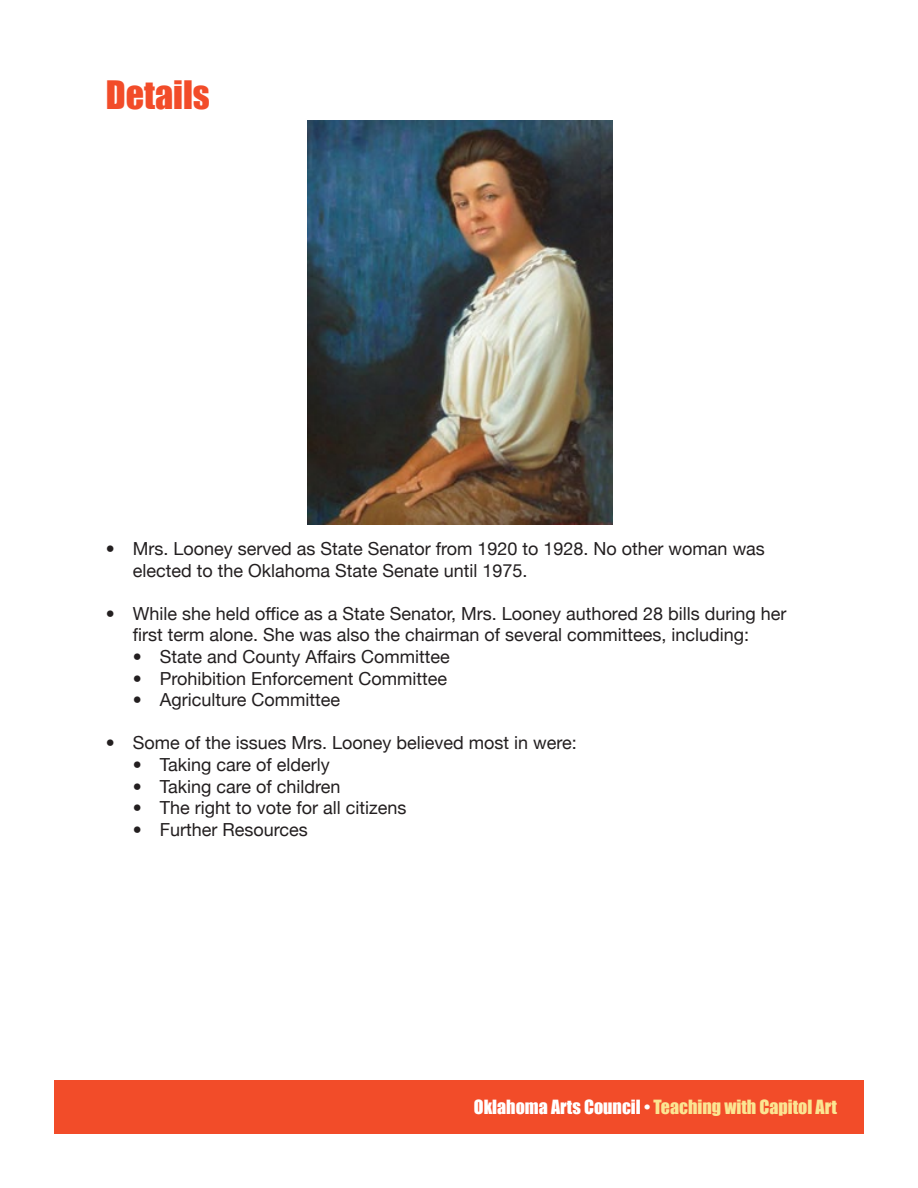
<style>
.page{position:relative;width:918px;height:1188px;background:#fff}
.page>*{position:absolute;margin:0;border:0;box-sizing:border-box;transform-origin:0 0}
.activities{font:36px "Impact";color:#f24c29}
.t1{font:18px/21.6px "Helvetica Neue";color:#231f20}
.t2{font:18px "Impact";color:#fbe592}
.s1{color:#fff}
</style>
<div class="page">
<div style="left:54px;top:1080px;width:810px;height:54px;background:#f24c29"></div>
<img style="left:308px;top:121px;width:305px;height:404px">
<p class="activities" style="left:106px;top:67px;width:106px">Details</p>
<p class="t1" style="left:133px;top:536px;width:634px;text-indent:-27px">• Mrs. Looney served as State Senator from 1920 to 1928. No other woman was elected to the Oklahoma State Senate until 1975.</p>
<p class="t1" style="left:106px;top:601px;width:682px;text-align:center">• While she held office as a State Senator, Mrs. Looney authored 28 bills during her first term alone. She was also the chairman of several committees, including:</p>
<p class="t1" style="left:133px;top:644px;width:319px">• State and County Affairs Committee</p>
<p class="t1" style="left:133px;top:666px;width:316px">• Prohibition Enforcement Committee</p>
<p class="t1" style="left:133px;top:688px;width:209px">• Agriculture Committee</p>
<p class="t1" style="left:106px;top:731px;width:473px">• Some of the issues Mrs. Looney believed most in were:</p>
<p class="t1" style="left:133px;top:752px;width:199px">• Taking care of elderly</p>
<p class="t1" style="left:133px;top:774px;width:209px">• Taking care of children</p>
<p class="t1" style="left:133px;top:796px;width:275px">• The right to vote for all citizens</p>
<p class="t1" style="left:133px;top:817px;width:177px">• Further Resources</p>
<p class="t2" style="left:474px;top:1093px;width:365px"><span class="s1">Oklahoma Arts Council •</span> Teaching with Capitol Art</p>
</div>
